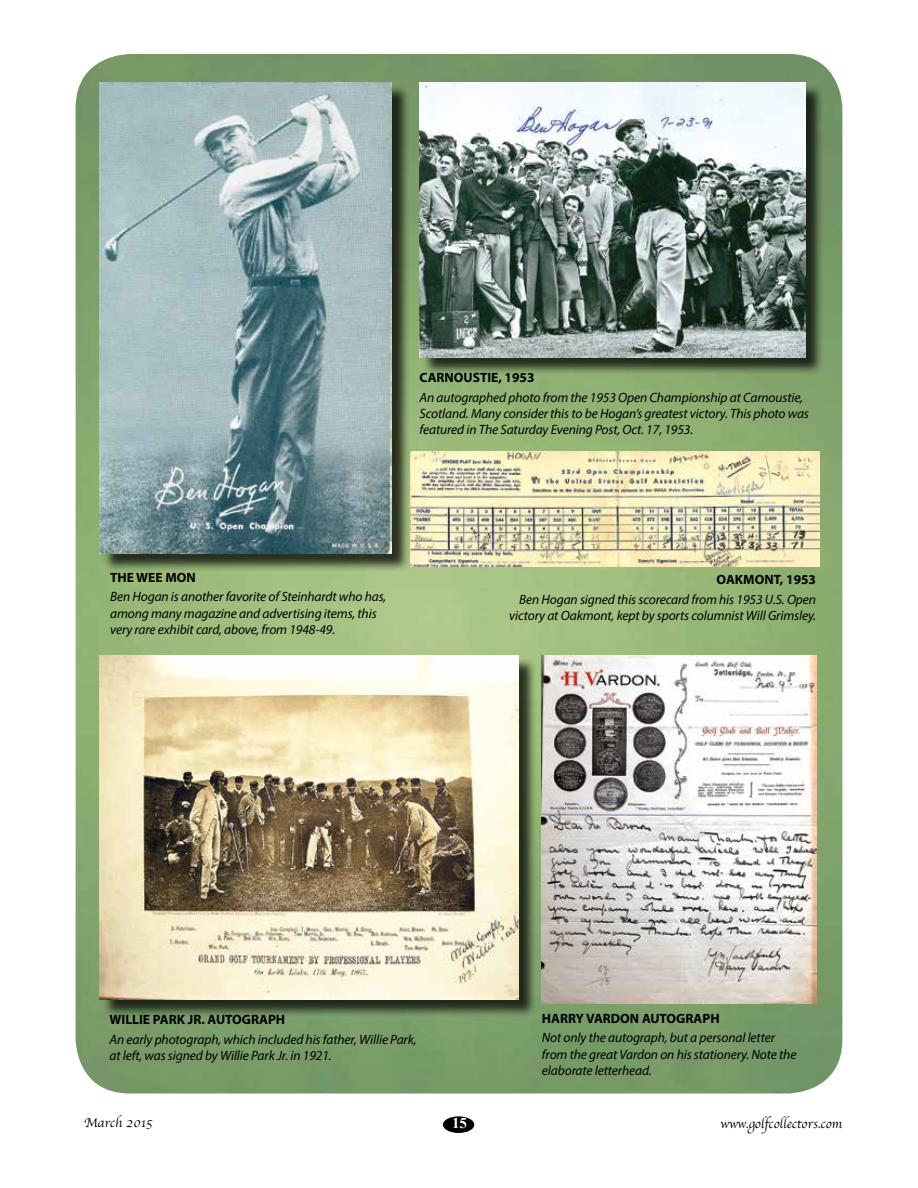
<style>
.page{position:relative;width:918px;height:1188px;background:#fff}
.page>*{position:absolute;margin:0;border:0;box-sizing:border-box;transform-origin:0 0}
.t1{font:700 15px "Times New Roman";color:#fff}
.t2{font:italic 13.5px/16.2px "Myriad Pro";letter-spacing:-.01em;color:#000}
.t3{font:700 13.5px "Myriad Pro";color:#000}
.t4{font:13.5px "Apple Chancery";color:#000}
</style>
<div class="page">
<div style="left:443px;top:1116px;width:31px;height:17px;background:#000;border-radius:50%"></div>
<img style="left:76px;top:54px;width:766px;height:1040px">
<img style="left:542px;top:655px;width:274px;height:349px">
<div style="left:422px;top:85px;width:402px;height:291px;background:#000;opacity:.75"></div>
<img style="left:420px;top:82px;width:385px;height:275px">
<div style="left:102px;top:85px;width:308px;height:487px;background:#000;opacity:.75"></div>
<img style="left:100px;top:82px;width:291px;height:471px">
<img style="left:411px;top:452px;width:409px;height:115px">
<div style="left:102px;top:657px;width:435px;height:361px;background:#000;opacity:.75"></div>
<img style="left:100px;top:655px;width:418px;height:345px">
<p class="t3" style="left:420px;top:369px;width:117px">CARNOUSTIE, 1953</p>
<p class="t2" style="left:420px;top:389px;width:391px">An autographed photo from the 1953 Open Championship at Carnoustie,<br>Scotland. Many consider this to be Hogan’s greatest victory. This photo was featured in The Saturday Evening Post, Oct. 17, 1953.</p>
<p class="t3" style="left:110px;top:568px;width:87px">THE WEE MON</p>
<p class="t2" style="left:110px;top:588px;width:278px">Ben Hogan is another favorite of Steinhardt who has, among many magazine and advertising items, this very rare exhibit card, above, from 1948-49.</p>
<p class="t3" style="left:717px;top:571px;width:101px">OAKMONT, 1953</p>
<p class="t2" style="left:509px;top:591px;width:308px;text-align:right">Ben Hogan signed this scorecard from his 1953 U.S. Open victory at Oakmont, kept by sports columnist Will Grimsley.</p>
<p class="t3" style="left:110px;top:1011px;width:177px">WILLIE PARK JR. AUTOGRAPH</p>
<p class="t2" style="left:110px;top:1031px;width:309px">An early photograph, which included his father, Willie Park, at left, was signed by Willie Park Jr. in 1921.</p>
<p class="t3" style="left:542px;top:1009px;width:179px">HARRY VARDON AUTOGRAPH</p>
<p class="t2" style="left:542px;top:1029px;width:256px">Not only the autograph, but a personal letter from the great Vardon on his stationery. Note the elaborate letterhead.</p>
<p class="t4" style="left:84px;top:1112px;width:70px">March 2015</p>
<p class="t1" style="left:452px;top:1112px;width:16px">15</p>
<p class="t4" style="left:721px;top:1113px;width:123px">www.golfcollectors.com</p>
</div>
